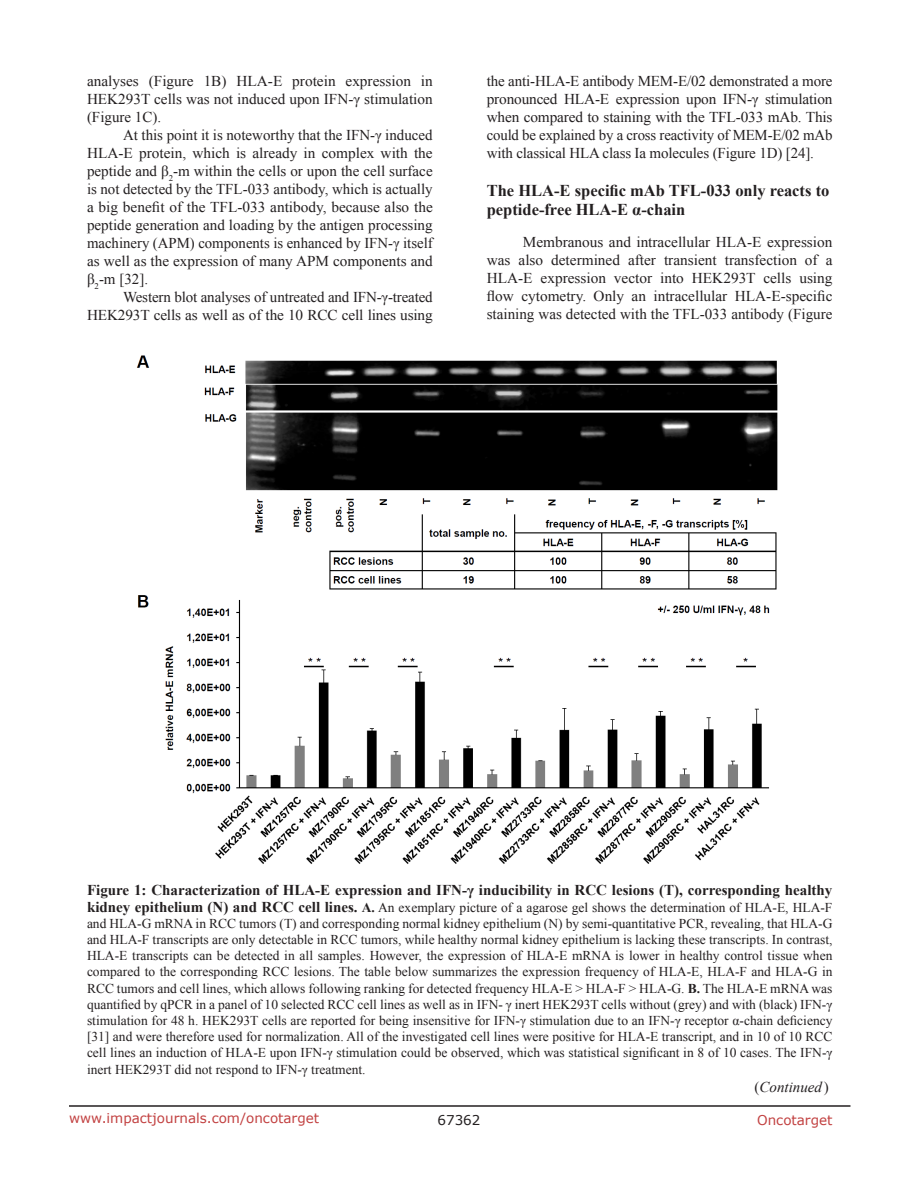
<style>
.page{position:relative;width:918px;height:1188px;background:#fff}
.page>*{position:absolute;margin:0;border:0;box-sizing:border-box;transform-origin:0 0}
.SubHeading{font:700 16.5px/19.8px "Times New Roman";color:#231f20}
.BodyText{font:15px/18px "Times New Roman";color:#231f20;text-align:justify}
.figuretext{font:700 15px "Times New Roman";color:#231f20}
.equ{font:italic 15px "Times New Roman";color:#231f20}
.figuretext-2{font:13.5px/16.2px "Times New Roman";color:#231f20;text-align:justify}
.t1{font:13.5px "Verdana";color:#c24141}
.t2{font:13.5px "Verdana";color:#231f20}
.s1{font-weight:700;font-size:15px}
.s2{font-weight:700}
.s3{font-style:normal}
</style>
<div class="page">
<hr style="left:69px;top:1105px;width:781px;height:2px;background:#231f20">
<img style="left:136px;top:355px;width:642px;height:509px">
<p class="BodyText" style="left:87px;top:72px;width:347px">analyses (Figure 1B) HLA-E protein expression in HEK293T cells was not induced upon IFN-γ stimulation (Figure 1C).</p>
<p class="BodyText" style="left:87px;top:126px;width:347px;text-indent:36px">At this point it is noteworthy that the IFN-γ induced HLA-E protein, which is already in complex with the peptide and β<sub>2</sub>-m within the cells or upon the cell surface is not detected by the TFL-033 antibody, which is actually a big benefit of the TFL-033 antibody, because also the peptide generation and loading by the antigen processing machinery (APM) components is enhanced by IFN-γ itself as well as the expression of many APM components and β<sub>2</sub>-m [32].</p>
<p class="BodyText" style="left:87px;top:288px;width:347px;text-align:right">Western blot analyses of untreated and IFN-γ-treated<br>HEK293T cells as well as of the 10 RCC cell lines using</p>
<p class="BodyText" style="left:487px;top:72px;width:347px">the anti-HLA-E antibody MEM-E/02 demonstrated a more pronounced HLA-E expression upon IFN-γ stimulation when compared to staining with the TFL-033 mAb. This could be explained by a cross reactivity of MEM-E/02 mAb with classical HLA class Ia molecules (Figure 1D) [24].</p>
<p class="SubHeading" style="left:487px;top:180px;width:344px">The HLA-E specific mAb TFL-033 only reacts to peptide-free HLA-E α-chain</p>
<p class="BodyText" style="left:487px;top:233px;width:347px;text-indent:36px">Membranous and intracellular HLA-E expression was also determined after transient transfection of a HLA-E expression vector into HEK293T cells using flow cytometry. Only an intracellular HLA-E-specific staining was detected with the TFL-033 antibody (Figure</p>
<p class="figuretext" style="left:87px;top:880px;width:747px">Figure 1: Characterization of HLA-E expression and IFN-γ inducibility in RCC lesions (T), corresponding healthy</p>
<p class="figuretext-2" style="left:87px;top:899px;width:747px"><span class="s1">kidney epithelium (N) and RCC cell lines.</span> <span class="s2">A.</span> An exemplary picture of a agarose gel shows the determination of HLA-E, HLA-F and HLA-G mRNA in RCC tumors (T) and corresponding normal kidney epithelium (N) by semi-quantitative PCR, revealing, that HLA-G and HLA-F transcripts are only detectable in RCC tumors, while healthy normal kidney epithelium is lacking these transcripts. In contrast, HLA-E transcripts can be detected in all samples. However, the expression of HLA-E mRNA is lower in healthy control tissue when compared to the corresponding RCC lesions. The table below summarizes the expression frequency of HLA-E, HLA-F and HLA-G in RCC tumors and cell lines, which allows following ranking for detected frequency HLA-E &gt; HLA-F &gt; HLA-G. <span class="s2">B.</span> The HLA-E mRNA was quantified by qPCR in a panel of 10 selected RCC cell lines as well as in IFN- γ inert HEK293T cells without (grey) and with (black) IFN-γ stimulation for 48 h. HEK293T cells are reported for being insensitive for IFN-γ stimulation due to an IFN-γ receptor α-chain deficiency [31] and were therefore used for normalization. All of the investigated cell lines were positive for HLA-E transcript, and in 10 of 10 RCC cell lines an induction of HLA-E upon IFN-γ stimulation could be observed, which was statistical significant in 8 of 10 cases. The IFN-γ inert HEK293T did not respond to IFN-γ treatment.</p>
<p class="equ" style="left:754px;top:1077px;width:76px"><span class="s3">(</span>Continued<span class="s3">)</span></p>
<p class="t1" style="left:69px;top:1109px;width:252px">www.impactjournals.com/oncotarget</p>
<p class="t2" style="left:438px;top:1111px;width:44px">67362</p>
<p class="t1" style="left:757px;top:1111px;width:77px">Oncotarget</p>
</div>
